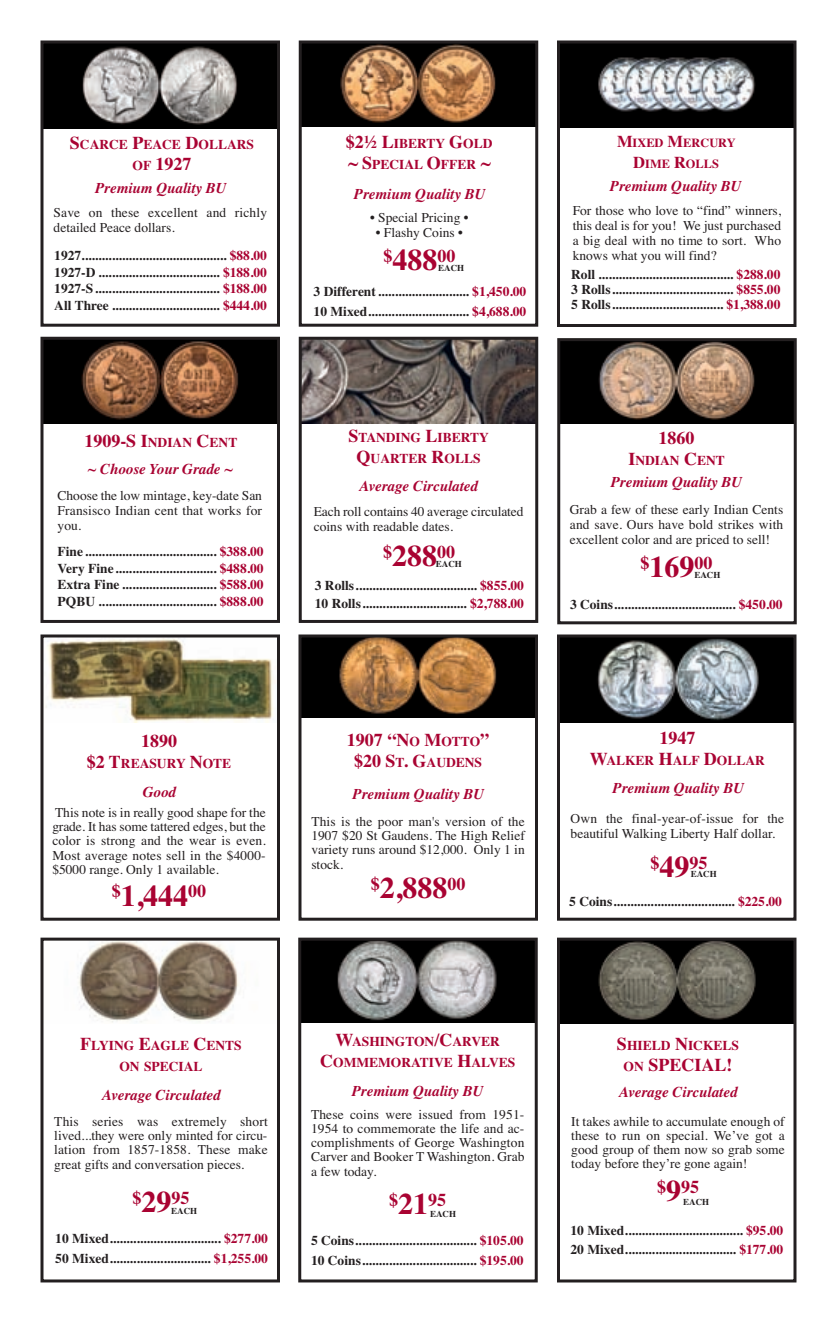
<style>
.page{position:relative;width:837px;height:1323px;background:#fff}
.page>*{position:absolute;margin:0;border:0;box-sizing:border-box;transform-origin:0 0}
.t1{font:700 30px "Times";color:#a90332}
.t2{font:700 18px "Times";color:#a90332}
.t3{font:italic 700 15px "Times";color:#a90332}
.t4{font:700 13.5px/16.5px "Times";color:#231f20}
.t5{font:13.5px/14.2px "Times";color:#231f20;text-align:justify}
.t6{font:700 13.5px/21px "Times";color:#a90332;text-align:center}
.t7{font:700 12.3px/21px "Times";color:#a90332;text-align:center}
.t8{font:700 9px "Times";color:#231f20}
.s1{font-size:18px}
.s2{font-size:13.5px}
.s3{color:#a90332}
.s4{font-size:30px}
.s5{font-size:16.5px}
</style>
<div class="page">
<img style="left:303px;top:44px;width:231px;height:82px">
<div style="left:299px;top:40px;width:239px;height:287px;border:3px solid #231f20"></div>
<img style="left:561px;top:44px;width:231px;height:83px">
<div style="left:557px;top:40px;width:239px;height:287px;border:3px solid #231f20"></div>
<img style="left:44px;top:44px;width:232px;height:84px">
<div style="left:40px;top:40px;width:240px;height:287px;border:3px solid #231f20"></div>
<img style="left:78px;top:942px;width:162px;height:81px">
<div style="left:40px;top:938px;width:240px;height:344px;border:3px solid #231f20"></div>
<img style="left:45px;top:638px;width:229px;height:84px">
<div style="left:40px;top:634px;width:240px;height:287px;border:3px solid #231f20"></div>
<img style="left:302px;top:638px;width:232px;height:80px">
<div style="left:298px;top:634px;width:240px;height:287px;border:3px solid #231f20"></div>
<img style="left:302px;top:942px;width:232px;height:81px">
<div style="left:298px;top:938px;width:240px;height:344px;border:3px solid #231f20"></div>
<img style="left:561px;top:942px;width:231px;height:82px">
<div style="left:557px;top:938px;width:239px;height:344px;border:3px solid #231f20"></div>
<img style="left:561px;top:342px;width:232px;height:82px">
<div style="left:557px;top:338px;width:240px;height:286px;border:3px solid #231f20"></div>
<img style="left:303px;top:341px;width:231px;height:82px">
<div style="left:299px;top:337px;width:239px;height:286px;border:3px solid #231f20"></div>
<img style="left:44px;top:341px;width:232px;height:83px">
<div style="left:40px;top:337px;width:240px;height:286px;border:3px solid #231f20"></div>
<img style="left:561px;top:638px;width:231px;height:84px">
<div style="left:557px;top:634px;width:239px;height:287px;border:3px solid #231f20"></div>
<p class="t6" style="left:70px;top:134px;width:186px"><span class="s1">S</span>CARCE <span class="s1">P</span>EACE <span class="s1">D</span>OLLARS</p>
<h2 class="t2" style="left:133px;top:153px;width:60px"><span class="s2">OF</span> 1927</h2>
<p class="t3" style="left:95px;top:179px;width:133px">Premium Quality BU</p>
<p class="t5" style="left:54px;top:205px;width:215px;line-height:15px">Save on these excellent and richly detailed Peace dollars.</p>
<p class="t4" style="left:54px;top:247px;width:214px;text-align:justify">1927........................................... <span class="s3">$88.00<br></span>1927-D .................................... <span class="s3">$188.00<br></span>1927-S..................................... <span class="s3">$188.00<br></span>All Three ................................ <span class="s3">$444.00</span></p>
<h2 class="t2" style="left:84px;top:430px;width:155px">1909-S I<span class="s2">NDIAN</span> C<span class="s2">ENT</span></h2>
<p class="t3" style="left:88px;top:460px;width:147px">~ Choose Your Grade ~</p>
<p class="t5" style="left:58px;top:488px;width:206px;line-height:15px">Choose the low mintage, key-date San Fransisco Indian cent that works for you.</p>
<p class="t4" style="left:58px;top:543px;width:207px;text-align:justify">Fine ....................................... <span class="s3">$388.00<br></span>Very Fine.............................. <span class="s3">$488.00<br></span>Extra Fine ............................ <span class="s3">$588.00<br></span>PQBU ................................... <span class="s3">$888.00</span></p>
<p class="t6" style="left:346px;top:133px;width:148px;text-align:left"><span class="s1">$2½ L</span>IBERTY <span class="s1">G</span>OLD <span class="s1">~ S</span>PECIAL <span class="s1">O</span>FFER <span class="s1">~</span></p>
<p class="t3" style="left:354px;top:185px;width:133px">Premium Quality BU</p>
<p class="t5" style="left:370px;top:210px;width:100px">• Special Pricing •</p>
<p class="t5" style="left:376px;top:225px;width:89px">• Flashy Coins •</p>
<h2 class="t2" style="left:383px;top:246px;width:74px">$<span class="s4">488</span>00</h2>
<p class="t8" style="left:438px;top:263px;width:28px">EACH</p>
<p class="t4" style="left:314px;top:282px;width:214px;line-height:19.5px">3 Different ........................... <span class="s3">$1,450.00<br></span>10 Mixed.............................. <span class="s3">$4,688.00</span></p>
<p class="t7" style="left:617px;top:133px;width:120px"><span class="s5">M</span>IXED <span class="s5">M</span>ERCURY<br><span class="s5">D</span>IME <span class="s5">R</span>OLLS</p>
<p class="t3" style="left:610px;top:177px;width:133px">Premium Quality BU</p>
<p class="t5" style="left:573px;top:202px;width:210px;line-height:15px">For those who love to “find” winners, this deal is for you! We just purchased a big deal with no time to sort. Who knows what you will find?</p>
<p class="t4" style="left:571px;top:267px;width:211px;line-height:15px;text-align:justify">Roll ........................................ <span class="s3">$288.00<br></span>3 Rolls .................................... <span class="s3">$855.00<br></span>5 Rolls................................. <span class="s3">$1,388.00</span></p>
<p class="t6" style="left:348px;top:427px;width:142px"><span class="s1">S</span>TANDING <span class="s1">L</span>IBERTY<br><span class="s1">Q</span>UARTER <span class="s1">R</span>OLLS</p>
<p class="t3" style="left:360px;top:477px;width:120px">Average Circulated</p>
<p class="t5" style="left:314px;top:505px;width:211px">Each roll contains 40 average circulated coins with readable dates.</p>
<h2 class="t2" style="left:383px;top:541px;width:73px">$<span class="s4">288</span>00</h2>
<p class="t8" style="left:436px;top:559px;width:28px">EACH</p>
<p class="t4" style="left:315px;top:577px;width:211px;line-height:18px">3 Rolls .................................... <span class="s3">$855.00<br></span>10 Rolls............................... <span class="s3">$2,788.00</span></p>
<h2 class="t2" style="left:659px;top:427px;width:37px">1860</h2>
<p class="t6" style="left:628px;top:450px;width:98px"><span class="s1">I</span>NDIAN <span class="s1">C</span>ENT</p>
<p class="t3" style="left:611px;top:473px;width:133px">Premium Quality BU</p>
<p class="t5" style="left:570px;top:502px;width:215px;line-height:15px">Grab a few of these early Indian Cents and save. Ours have bold strikes with excellent color and are priced to sell!</p>
<h2 class="t2" style="left:641px;top:552px;width:74px">$<span class="s4">169</span>00</h2>
<p class="t8" style="left:694px;top:570px;width:28px">EACH</p>
<p class="t4" style="left:570px;top:596px;width:214px">3 Coins.................................... <span class="s3">$450.00</span></p>
<h2 class="t2" style="left:141px;top:731px;width:37px">1890</h2>
<p class="t6" style="left:87px;top:753px;width:146px"><span class="s1">$2 T</span>REASURY <span class="s1">N</span>OTE</p>
<p class="t3" style="left:143px;top:783px;width:35px">Good</p>
<p class="t5" style="left:52px;top:805px;width:215px">This note is in really good shape for the grade. It has some tattered edges, but the color is strong and the wear is even.<br>Most average notes sell in the $4000- $5000 range. Only 1 available.</p>
<h1 class="t1" style="left:112px;top:878px;width:96px"><sup>$</sup>1,444<sup>00</sup></h1>
<h2 class="t2" style="left:347px;top:729px;width:144px">1907 “N<span class="s2">O</span> M<span class="s2">OTTO</span>”</h2>
<p class="t6" style="left:354px;top:752px;width:130px"><span class="s1">$20 S</span>T<span class="s1">. G</span>AUDENS</p>
<h2 class="t2" style="left:659px;top:727px;width:37px">1947</h2>
<p class="t6" style="left:590px;top:750px;width:177px"><span class="s1">W</span>ALKER <span class="s1">H</span>ALF <span class="s1">D</span>OLLAR</p>
<p class="t3" style="left:353px;top:785px;width:133px">Premium Quality BU</p>
<p class="t3" style="left:613px;top:779px;width:133px">Premium Quality BU</p>
<p class="t5" style="left:311px;top:814px;width:215px">This is the poor man's version of the 1907 $20 St Gaudens. The High Relief variety runs around $12,000. Only 1 in stock.</p>
<h1 class="t1" style="left:371px;top:870px;width:96px"><sup>$</sup>2,888<sup>00</sup></h1>
<p class="t5" style="left:571px;top:812px;width:215px">Own the final-year-of-issue for the beautiful Walking Liberty Half dollar.</p>
<h2 class="t2" style="left:651px;top:852px;width:59px">$<span class="s4">49</span>95</h2>
<p class="t4" style="left:569px;top:893px;width:214px">5 Coins.................................... <span class="s3">$225.00</span></p>
<p class="t8" style="left:691px;top:869px;width:28px">EACH</p>
<p class="t6" style="left:80px;top:1035px;width:163px"><span class="s1">F</span>LYING <span class="s1">E</span>AGLE <span class="s1">C</span>ENTS<br>ON SPECIAL</p>
<p class="t6" style="left:320px;top:1031px;width:197px"><span class="s1">W</span>ASHINGTON<span class="s1">/C</span>ARVER<br><span class="s1">C</span>OMMEMORATIVE <span class="s1">H</span>ALVES</p>
<p class="t6" style="left:617px;top:1035px;width:124px"><span class="s1">S</span>HIELD <span class="s1">N</span>ICKELS</p>
<h2 class="t2" style="left:624px;top:1054px;width:110px"><span class="s2">ON</span> SPECIAL!</h2>
<p class="t3" style="left:102px;top:1086px;width:120px">Average Circulated</p>
<p class="t3" style="left:352px;top:1082px;width:133px">Premium Quality BU</p>
<p class="t3" style="left:619px;top:1083px;width:120px">Average Circulated</p>
<p class="t5" style="left:54px;top:1114px;width:215px">This series was extremely short lived...they were only minted for circu&shy;lation from 1857-1858. These make great gifts and conversation pieces.</p>
<h2 class="t2" style="left:133px;top:1187px;width:58px">$<span class="s4">29</span>95</h2>
<p class="t8" style="left:171px;top:1205px;width:28px">EACH</p>
<p class="t5" style="left:311px;top:1107px;width:215px">These coins were issued from 1951- 1954 to commemorate the life and ac&shy;complishments of George Washington Carver and Booker T Washington. Grab a few today.</p>
<h2 class="t2" style="left:389px;top:1189px;width:59px">$<span class="s4">21</span>95</h2>
<p class="t8" style="left:430px;top:1209px;width:28px">EACH</p>
<p class="t5" style="left:571px;top:1114px;width:215px">It takes awhile to accumulate enough of these to run on special. We’ve got a good group of them now so grab some today before they’re gone again!</p>
<h2 class="t2" style="left:657px;top:1176px;width:43px">$<span class="s4">9</span>95</h2>
<p class="t8" style="left:683px;top:1196px;width:28px">EACH</p>
<p class="t4" style="left:55px;top:1229px;width:214px;line-height:19.5px">10 Mixed................................. <span class="s3">$277.00<br></span>50 Mixed.............................. <span class="s3">$1,255.00</span></p>
<p class="t4" style="left:311px;top:1231px;width:214px;line-height:19.5px">5 Coins.................................... <span class="s3">$105.00<br></span>10 Coins.................................. <span class="s3">$195.00</span></p>
<p class="t4" style="left:571px;top:1220px;width:214px;line-height:19.5px">10 Mixed................................... <span class="s3">$95.00<br></span>20 Mixed................................. <span class="s3">$177.00</span></p>
</div>
